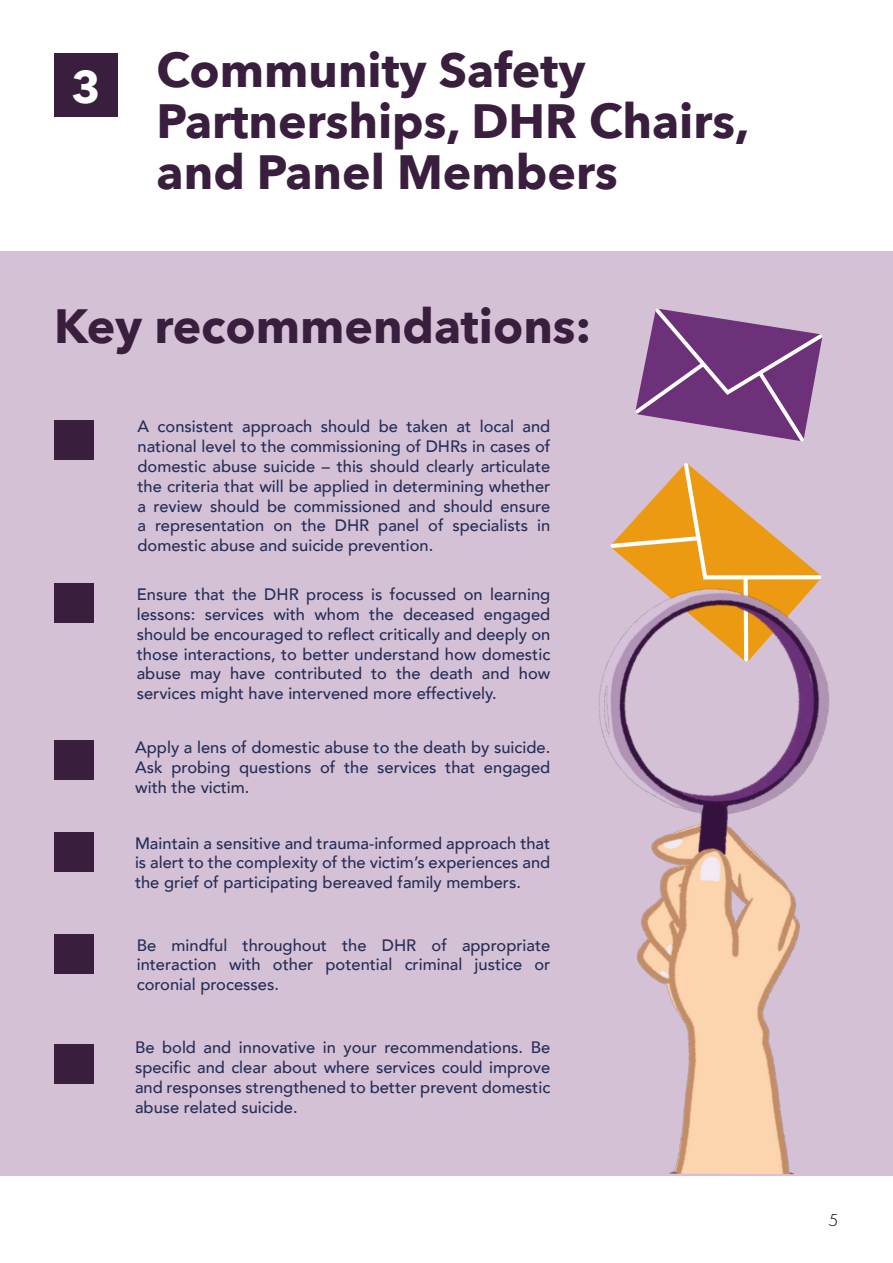
<style>
.page{position:relative;width:893px;height:1263px;background:#fff}
.page>*{position:absolute;margin:0;border:0;box-sizing:border-box;transform-origin:0 0}
.t1{font:700 48px/51px "Avenir Next";color:#391e3e}
.t2{font:700 45px "Avenir Next";color:#fff}
.t3{font:300 18px "Futura PT";color:#000}
.t4{font:500 16.5px/19.8px "Avenir";color:#252e58;text-align:justify}
</style>
<div class="page">
<div style="left:54px;top:53px;width:64px;height:64px;background:#391e3e"></div>
<div style="left:0;top:251px;width:893px;height:924px;background:#d5c1d5"></div>
<svg style="left:635px;top:308px;width:188px;height:134px"></svg>
<div style="left:54px;top:584px;width:39px;height:39px;background:#391e3e"></div>
<div style="left:54px;top:740px;width:39px;height:39px;background:#391e3e"></div>
<div style="left:54px;top:832px;width:39px;height:39px;background:#391e3e"></div>
<svg style="left:614px;top:463px;width:166px;height:78px"></svg>
<div style="left:54px;top:1044px;width:39px;height:39px;background:#391e3e"></div>
<div style="left:54px;top:420px;width:39px;height:39px;background:#391e3e"></div>
<img style="left:598px;top:541px;width:232px;height:633px">
<div style="left:54px;top:934px;width:39px;height:39px;background:#391e3e"></div>
<h2 class="t2" style="left:71px;top:48px;width:31px">3</h2>
<h1 class="t1" style="left:157px;top:44px;width:594px">Community Safety<br>Partnerships, DHR Chairs, and Panel Members</h1>
<h1 class="t1" style="left:54px;top:300px;width:539px">Key recommendations:</h1>
<p class="t4" style="left:138px;top:416px;width:414px">A consistent approach should be taken at local and national level to the commissioning of DHRs in cases of domestic abuse suicide – this should clearly articulate the criteria that will be applied in determining whether a review should be commissioned and should ensure a representation on the DHR panel of specialists in domestic abuse and suicide prevention.</p>
<p class="t4" style="left:137px;top:584px;width:415px">Ensure that the DHR process is focussed on learning lessons: services with whom the deceased engaged should be encouraged to reflect critically and deeply on those interactions, to better understand how domestic abuse may have contributed to the death and how services might have intervened more effectively.</p>
<p class="t4" style="left:135px;top:737px;width:417px">Apply a lens of domestic abuse to the death by suicide.<br>Ask probing questions of the services that engaged with the victim.</p>
<p class="t4" style="left:135px;top:832px;width:417px">Maintain a sensitive and trauma-informed approach that is alert to the complexity of the victim’s experiences and the grief of participating bereaved family members.</p>
<p class="t4" style="left:137px;top:934px;width:415px">Be mindful throughout the DHR of appropriate interaction with other potential criminal justice or coronial processes.</p>
<p class="t4" style="left:135px;top:1036px;width:417px">Be bold and innovative in your recommendations. Be specific and clear about where services could improve and responses strengthened to better prevent domestic abuse related suicide.</p>
<p class="t3" style="left:828px;top:1209px;width:11px">5</p>
</div>
